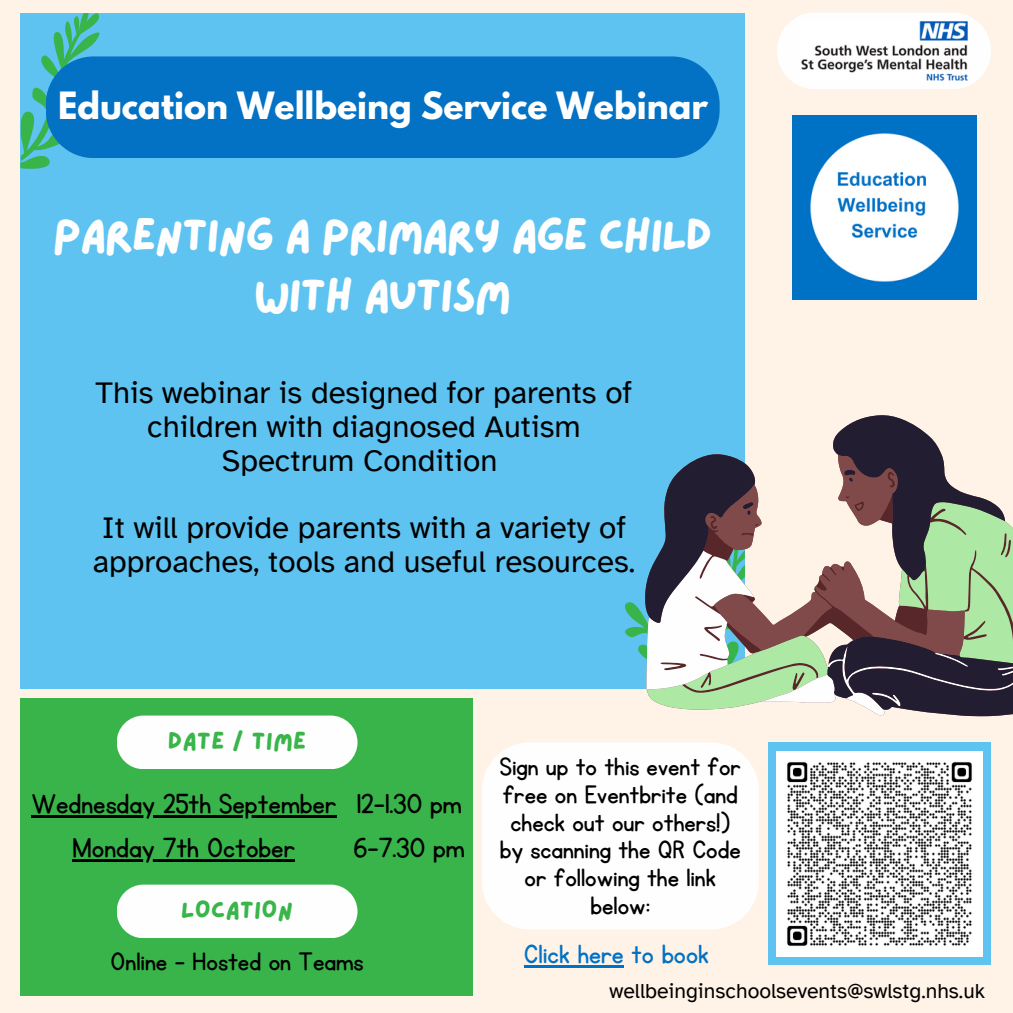
<style>
.page{position:relative;width:1013px;height:1013px;background:#fff}
.page>*{position:absolute;margin:0;border:0;box-sizing:border-box;transform-origin:0 0}
.t1{font:46.25px/60.4px "Lazydog";letter-spacing:-.045em;color:#fefefe;text-align:center}
.t2{font:700 33.25px "League Spartan";color:#fff}
.t3{font:32px/44px "KG Primary Penmanship";color:#000}
.t4{font:31.25px/33.8px "Atkinson Hyperlegible";color:#000;text-align:center}
.t5{font:30.75px "KG Primary Penmanship";color:#0072c5}
.t6{font:29.5px "KG Primary Penmanship";color:#000}
.t7{font:29.25px/27.8px "KG Primary Penmanship";color:#000;text-align:center}
.t8{font:24.88px "Lazydog";color:#39b54a}
.t9{font:21.25px "Atkinson Hyperlegible";color:#000}
</style>
<div class="page">
<div style="left:0;top:0;width:1012px;height:1012px;background:#fff2e6"></div>
<div style="left:20px;top:13px;width:725px;height:980px;background:#5ec3f1"></div>
<svg style="left:472px;top:739px;width:273px;height:251px"></svg>
<div style="left:482px;top:742px;width:276px;height:187px;background:#fefefe"></div>
<div style="left:20px;top:698px;width:452px;height:297px;background:#38b44a"></div>
<div style="left:117px;top:715px;width:240px;height:54px;background:#fefefe;border-radius:27px"></div>
<div style="left:776px;top:12px;width:215px;height:77px;background:#fefefe;border-radius:38px"></div>
<img style="left:801px;top:21px;width:166px;height:59px">
<div style="left:768px;top:742px;width:223px;height:223px;background:#5ec3f1"></div>
<img style="left:776px;top:751px;width:206px;height:205px">
<hr style="left:31px;top:814px;width:305px;height:3px;background:#000">
<hr style="left:73px;top:858px;width:222px;height:3px;background:#000">
<hr style="left:524px;top:965px;width:100px;height:3px;background:#0072c5">
<div style="left:117px;top:884px;width:240px;height:54px;background:#fefefe;border-radius:27px"></div>
<img style="left:792px;top:115px;width:184px;height:184px">
<div style="left:46px;top:56px;width:673px;height:102px;background:#0371c4"></div>
<svg style="left:644px;top:415px;width:368px;height:301px"></svg>
<svg style="left:705px;top:454px;width:259px;height:247px"></svg>
<p class="t2" style="left:58px;top:89px;width:651px">Education Wellbeing Service Webinar</p>
<h1 class="t1" style="left:53px;top:206px;width:661px">PARENTING A PRIMARY AGE CHILD<br>WITH AUTISM</h1>
<p class="t4" style="left:96px;top:376px;width:538px">This webinar is designed for parents of children with diagnosed Autism<br>Spectrum Condition</p>
<p class="t4" style="left:93px;top:511px;width:544px;text-align:left">It will provide parents with a variety of approaches, tools and useful resources.</p>
<h3 class="t8" style="left:168px;top:728px;width:140px">DATE / TIME</h3>
<h5 class="t3" style="left:31px;top:782px;width:306px">Wednesday 25th September</h5>
<h3 class="t3" style="left:73px;top:826px;width:224px">Monday 7th October</h3>
<h3 class="t8" style="left:181px;top:897px;width:114px">LOCATION</h3>
<h3 class="t3" style="left:353px;top:782px;width:113px">12-1.30 pm<br>6-7.30 pm</h3>
<h3 class="t7" style="left:500px;top:753px;width:243px">Sign up to this event for free on Eventbrite (and check out our others!) by scanning the QR Code or following the link below:</h3>
<h4 class="t6" style="left:111px;top:947px;width:254px">Online - Hosted on Teams</h4>
<h4 class="t5" style="left:524px;top:939px;width:187px">Click here to book</h4>
<h5 class="t9" style="left:609px;top:978px;width:377px">wellbeinginschoolsevents@swlstg.nhs.uk</h5>
</div>
